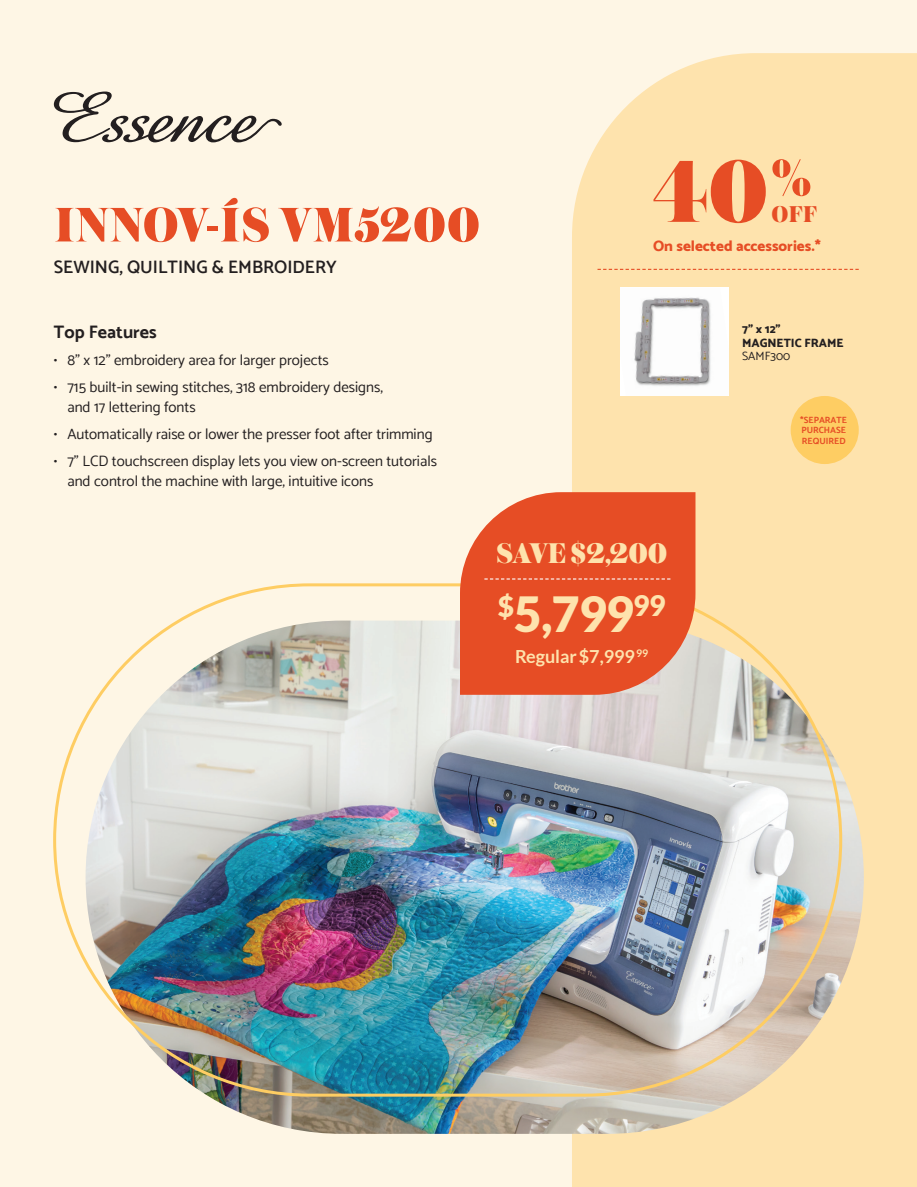
<style>
.page{position:relative;width:917px;height:1187px;background:#fff}
.page>*{position:absolute;margin:0;border:0;box-sizing:border-box;transform-origin:0 0}
.t1{font:900 92.85px "Austin";color:#e64d25}
.t2{font:900 51px "Austin";letter-spacing:.015em;color:#e64d25}
.t3{font:900 48.45px "Lato";color:#fee3ad}
.t4{font:900 30px "Austin";letter-spacing:-.015em;color:#fee3ad}
.t5{font:900 24px "Austin";color:#e64d25}
.t6{font:600 18px "Catamaran";color:#231f20}
.t7{font:700 18px "Lato";color:#fee3ad}
.t8{font:700 18px "Catamaran";color:#231f20}
.t9{font:15px/19.5px "Catamaran";color:#231f20}
.t10{font:800 15px "Catamaran";color:#e64d25}
.t11{font:800 12px/13.5px "Catamaran";color:#231f20}
.t12{font:12px "Catamaran";color:#231f20}
.t13{font:700 9px/10.5px "Catamaran";color:#e64d25}
</style>
<div class="page">
<div style="left:0;top:0;width:916px;height:1186px;background:#fef6e5"></div>
<div style="left:572px;top:53px;width:344px;height:1133px;background:#fee3ad"></div>
<img style="left:85px;top:620px;width:778px;height:513px;border-radius:256px">
<svg style="left:460px;top:492px;width:235px;height:202px;background:#e65b36"></svg>
<svg style="left:484px;top:578px;width:186px;height:1px"></svg>
<img style="left:620px;top:288px;width:108px;height:108px">
<svg style="left:597px;top:269px;width:261px;height:1px"></svg>
<div style="left:790px;top:396px;width:68px;height:68px;background:#fecd63;border-radius:50%"></div>
<svg style="left:54px;top:91px;width:227px;height:51px"></svg>
<h2 class="t2" style="left:54px;top:187px;width:427px">INNOV-ÍS VM5200</h2>
<p class="t6" style="left:54px;top:256px;width:284px">SEWING, QUILTING &amp; EMBROIDERY</p>
<p class="t8" style="left:54px;top:321px;width:104px">Top Features</p>
<p class="t9" style="left:54px;top:350px;width:276px">• 8” x 12” embroidery area for larger projects</p>
<p class="t9" style="left:67px;top:377px;width:317px;text-indent:-14px">• 715 built-in sewing stitches, 318 embroidery designs, and 17 lettering fonts</p>
<p class="t9" style="left:54px;top:424px;width:380px">• Automatically raise or lower the presser foot after trimming</p>
<p class="t9" style="left:67px;top:451px;width:371px;text-indent:-14px">• 7” LCD touchscreen display lets you view on-screen tutorials and control the machine with large, intuitive icons</p>
<h1 class="t1" style="left:652px;top:123px;width:160px">40<sup>%</sup></h1>
<h3 class="t5" style="left:771px;top:196px;width:47px">OFF</h3>
<p class="t10" style="left:652px;top:237px;width:169px">On selected accessories.*</p>
<p class="t11" style="left:741px;top:322px;width:103px">7” x 12”<br>MAGNETIC FRAME</p>
<p class="t12" style="left:741px;top:349px;width:50px">SAMF300</p>
<p class="t13" style="left:800px;top:414px;width:48px">*SEPARATE<br>PURCHASE<br>REQUIRED</p>
<h3 class="t4" style="left:496px;top:531px;width:172px">SAVE $ 2,200</h3>
<h3 class="t3" style="left:498px;top:585px;width:169px"><sup>$</sup>5,799<sup>99</sup></h3>
<p class="t7" style="left:515px;top:645px;width:135px">Regular $7,999<sup>99</sup></p>
</div>
